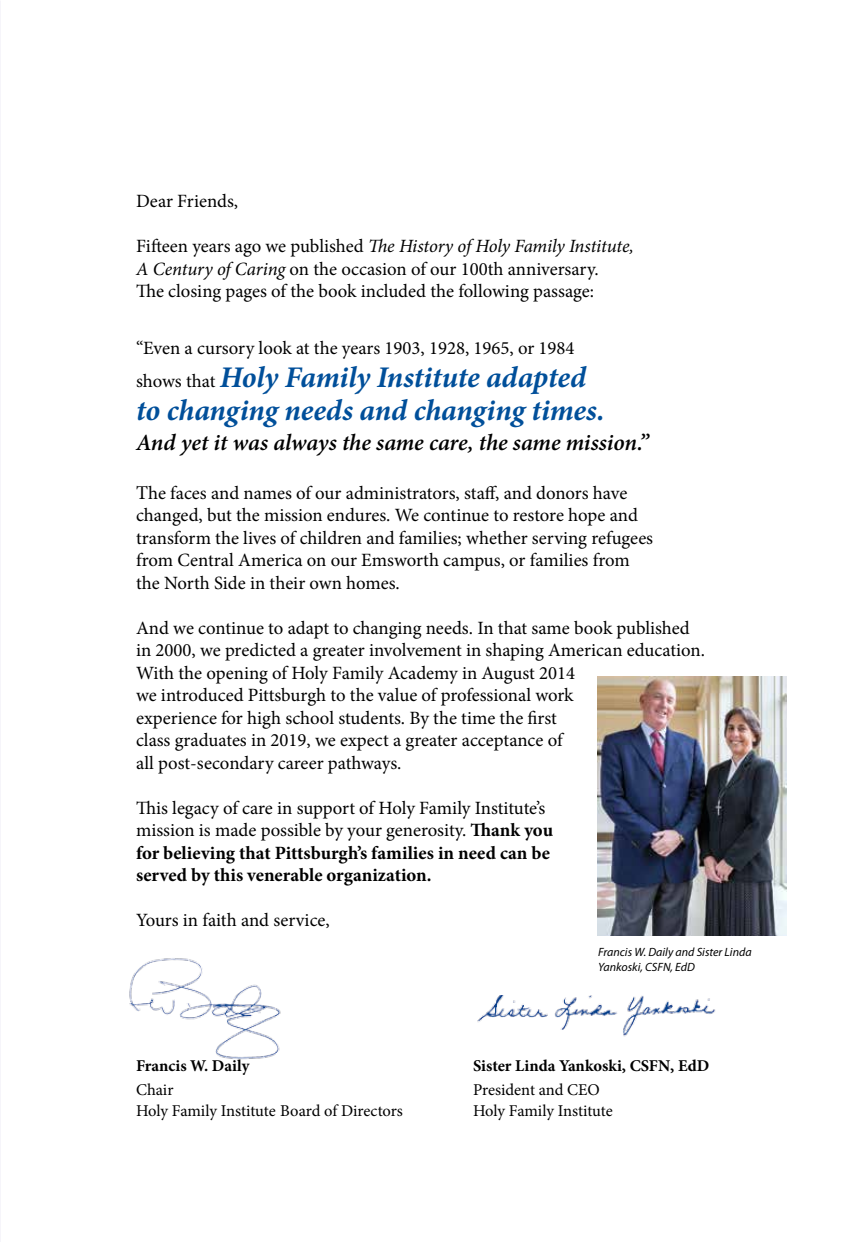
<style>
.page{position:relative;width:864px;height:1242px;background:#fff}
.page>*{position:absolute;margin:0;border:0;box-sizing:border-box;transform-origin:0 0}
.t1{font:italic 700 30px/33px "Minion Pro";letter-spacing:-.005em;color:#004f9a}
.t2{font:italic 600 23.25px "Minion Pro";letter-spacing:-.005em;color:#000}
.t3{font:18.75px/22.5px "Minion Pro";color:#000}
.t4{font:700 18.75px/22.5px "Minion Pro";color:#000}
.t5{font:16.5px "Minion Pro";letter-spacing:-.005em;color:#000}
.t6{font:700 16.5px "Minion Pro";color:#000}
.t7{font:italic 12px/14.4px "Myriad Pro";color:#000}
.s1{font-style:italic}
.s2{font-weight:400;font-style:normal;font-size:18.75px;color:#000}
.s3{font-size:19.5px}
.s4{font-weight:400}
</style>
<div class="page">
<img style="left:129px;top:958px;width:152px;height:102px">
<img style="left:477px;top:995px;width:239px;height:42px">
<img style="left:597px;top:676px;width:189px;height:260px">
<p class="t3" style="left:136px;top:190px;width:104px">Dear Friends,</p>
<p class="t3" style="left:136px;top:235px;width:499px">Fifteen years ago we published <span class="s1">The History of Holy Family Institute,<br>A Century of Caring</span> on the occasion of our 100th anniversary.<br>The closing pages of the book included the following passage:</p>
<p class="t3" style="left:136px;top:337px;width:440px">“Even a cursory look at the years 1903, 1928, 1965, or 1984</p>
<h1 class="t1" style="left:136px;top:360px;width:470px"><span class="s2">shows that</span> Holy Family Institute adapted to changing needs and changing times.</h1>
<p class="t2" style="left:136px;top:426px;width:514px">And yet it was always the same care, the same mission.”</p>
<p class="t3" style="left:136px;top:482px;width:519px"><span class="s3">T</span>he faces and names of our administrators, staff, and donors have changed, but the mission endures. We continue to restore hope and transform the lives of children and families; whether serving refugees from Central America on our Emsworth campus, or families from the North Side in their own homes.</p>
<p class="t3" style="left:136px;top:617px;width:571px">And we continue to adapt to changing needs. In that same book published in 2000, we predicted a greater involvement in shaping American education.<br>With the opening of Holy Family Academy in August 2014<br>we introduced Pittsburgh to the value of professional work<br>experience for high school students. By the time the first<br>class graduates in 2019, we expect a greater acceptance of<br>all post-secondary career pathways.</p>
<p class="t4" style="left:136px;top:796px;width:419px"><span class="s4">This legacy of care in support of Holy Family Institute’s mission is made possible by your generosity.</span> Thank you for believing that Pittsburgh’s families in need can be served by this venerable organization.</p>
<p class="t3" style="left:136px;top:909px;width:195px">Yours in faith and service,</p>
<p class="t7" style="left:598px;top:945px;width:155px">Francis W. Daily and Sister Linda<br>Yankoski, CSFN, EdD</p>
<p class="t6" style="left:136px;top:1054px;width:115px">Francis W. Daily</p>
<p class="t6" style="left:473px;top:1054px;width:238px">Sister Linda Yankoski, CSFN, EdD</p>
<p class="t5" style="left:136px;top:1079px;width:39px">Chair</p>
<p class="t5" style="left:473px;top:1079px;width:128px">President and CEO</p>
<p class="t5" style="left:136px;top:1100px;width:268px">Holy Family Institute Board of Directors</p>
<p class="t5" style="left:473px;top:1100px;width:141px">Holy Family Institute</p>
</div>
